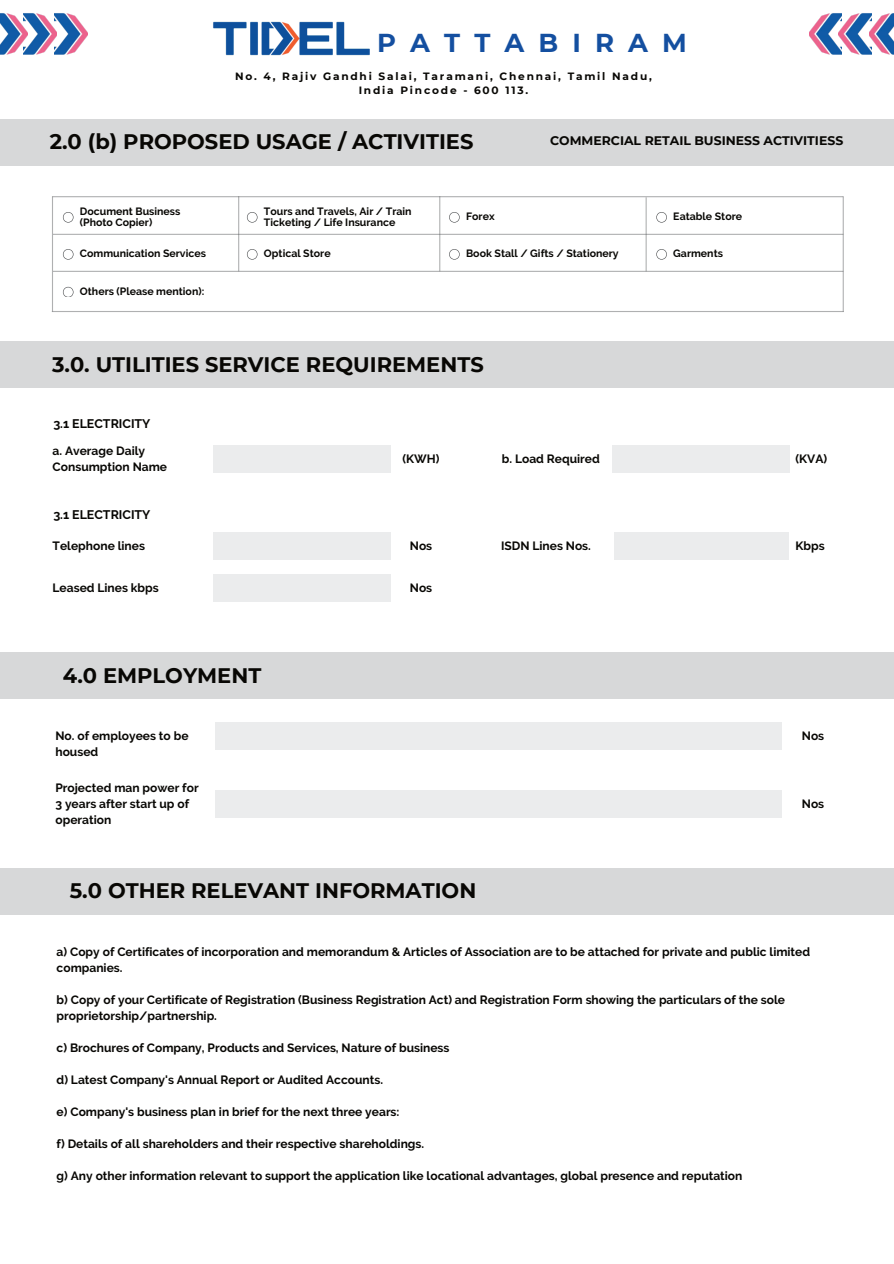
<style>
.page{position:relative;width:894px;height:1264px;background:#fff}
.page>*{position:absolute;margin:0;border:0;box-sizing:border-box;transform-origin:0 0}
.t1{font:700 25.8px "Montserrat";letter-spacing:.545em;color:#144fa0}
.t2{font:700 21px "Montserrat";color:#080704}
.t3{font:700 12.45px "Montserrat";color:#080704}
.t4{font:700 12.45px "Raleway";color:#080704}
.t5{font:700 12px/16px "Raleway";color:#080704}
.t6{font:700 10.5px/11.4px "Raleway";color:#080704}
.t7{font:700 10.5px/14.1px "Montserrat";letter-spacing:.17em;color:#080704;text-align:center}
</style>
<div class="page">
<div style="left:0;top:119px;width:893px;height:47px;background:#d7d8d9"></div>
<img style="left:0;top:13px;width:24px;height:42px">
<img style="left:24px;top:13px;width:63px;height:42px">
<img style="left:809px;top:13px;width:29px;height:42px">
<img style="left:838px;top:13px;width:55px;height:42px">
<div style="left:0;top:341px;width:893px;height:47px;background:#d7d8d9"></div>
<svg style="left:63px;top:212px;width:10px;height:10px"></svg>
<svg style="left:63px;top:249px;width:10px;height:10px"></svg>
<svg style="left:63px;top:287px;width:10px;height:10px"></svg>
<svg style="left:247px;top:212px;width:10px;height:10px"></svg>
<svg style="left:247px;top:249px;width:10px;height:10px"></svg>
<svg style="left:449px;top:212px;width:10px;height:10px"></svg>
<svg style="left:449px;top:249px;width:10px;height:10px"></svg>
<svg style="left:656px;top:212px;width:10px;height:10px"></svg>
<svg style="left:656px;top:249px;width:10px;height:10px"></svg>
<hr style="left:52px;top:196px;width:1px;height:115px;background:#4d4f51">
<hr style="left:53px;top:234px;width:790px;height:1px;background:#4d4f51">
<hr style="left:53px;top:271px;width:790px;height:1px;background:#4d4f51">
<hr style="left:52px;top:196px;width:791px;height:1px;background:#4d4f51">
<hr style="left:238px;top:196px;width:1px;height:75px;background:#4d4f51">
<hr style="left:439px;top:196px;width:1px;height:75px;background:#4d4f51">
<hr style="left:645px;top:197px;width:1px;height:74px;background:#4d4f51">
<hr style="left:52px;top:311px;width:791px;height:1px;background:#4d4f51">
<hr style="left:842px;top:196px;width:1px;height:116px;background:#4d4f51">
<div style="left:213px;top:445px;width:177px;height:28px;background:#ebeced"></div>
<div style="left:213px;top:532px;width:177px;height:27px;background:#ebeced"></div>
<div style="left:613px;top:532px;width:175px;height:27px;background:#ebeced"></div>
<div style="left:612px;top:445px;width:177px;height:28px;background:#ebeced"></div>
<div style="left:213px;top:574px;width:177px;height:28px;background:#ebeced"></div>
<div style="left:0;top:652px;width:893px;height:47px;background:#d7d8d9"></div>
<div style="left:215px;top:722px;width:566px;height:27px;background:#ebeced"></div>
<div style="left:215px;top:790px;width:566px;height:27px;background:#ebeced"></div>
<div style="left:0;top:868px;width:893px;height:47px;background:#d7d8d9"></div>
<img style="left:213px;top:21px;width:156px;height:34px">
<h1 class="t1" style="left:377px;top:25px;width:311px">PATTABIRAM</h1>
<p class="t7" style="left:235px;top:68px;width:418px">No. 4, Rajiv Gandhi Salai, Taramani, Chennai, Tamil Nadu,<br>India Pincode - 600 113.</p>
<h2 class="t2" style="left:50px;top:126px;width:425px">2.0 (b) PROPOSED USAGE / ACTIVITIES</h2>
<p class="t3" style="left:550px;top:132px;width:294px">COMMERCIAL RETAIL BUSINESS ACTIVITIESS</p>
<p class="t6" style="left:80px;top:205px;width:102px">Document Business (Photo Copier)</p>
<p class="t6" style="left:80px;top:248px;width:127px">Communication Services</p>
<p class="t6" style="left:80px;top:286px;width:126px">Others (Please mention):</p>
<p class="t6" style="left:264px;top:205px;width:149px">Tours and Travels, Air / Train<br>Ticketing / Life Insurance</p>
<p class="t6" style="left:264px;top:248px;width:68px">Optical Store</p>
<p class="t6" style="left:466px;top:211px;width:30px">Forex</p>
<p class="t6" style="left:466px;top:248px;width:154px">Book Stall / Gifts / Stationery</p>
<h2 class="t2" style="left:52px;top:349px;width:433px">3.0. UTILITIES SERVICE REQUIREMENTS</h2>
<p class="t4" style="left:53px;top:416px;width:99px">3.1 ELECTRICITY</p>
<p class="t6" style="left:673px;top:211px;width:70px">Eatable Store</p>
<p class="t6" style="left:673px;top:248px;width:51px">Garments</p>
<p class="t5" style="left:53px;top:443px;width:116px">a. Average Daily<br>Consumption Name</p>
<p class="t5" style="left:502px;top:451px;width:99px">b. Load Required</p>
<p class="t5" style="left:402px;top:451px;width:39px">(KWH)</p>
<p class="t5" style="left:795px;top:451px;width:33px">(KVA)</p>
<p class="t4" style="left:53px;top:508px;width:99px">3.1 ELECTRICITY</p>
<p class="t5" style="left:53px;top:537px;width:94px">Telephone lines</p>
<p class="t5" style="left:53px;top:580px;width:108px">Leased Lines kbps</p>
<p class="t5" style="left:409px;top:537px;width:24px">Nos</p>
<p class="t5" style="left:409px;top:580px;width:24px">Nos</p>
<p class="t5" style="left:501px;top:537px;width:91px">ISDN Lines Nos.</p>
<p class="t5" style="left:795px;top:537px;width:31px">Kbps</p>
<h2 class="t2" style="left:63px;top:660px;width:200px">4.0 EMPLOYMENT</h2>
<p class="t5" style="left:55px;top:727px;width:135px">No. of employees to be housed</p>
<p class="t5" style="left:55px;top:779px;width:145px">Projected man power for<br>3 years after start up of operation</p>
<h2 class="t2" style="left:70px;top:875px;width:408px">5.0 OTHER RELEVANT INFORMATION</h2>
<p class="t5" style="left:801px;top:727px;width:24px">Nos</p>
<p class="t5" style="left:801px;top:795px;width:24px">Nos</p>
<p class="t5" style="left:57px;top:944px;width:754px">a) Copy of Certificates of incorporation and memorandum &amp; Articles of Association are to be attached for private and public limited companies.</p>
<p class="t5" style="left:57px;top:992px;width:729px">b) Copy of your Certificate of Registration (Business Registration Act) and Registration Form showing the particulars of the sole proprietorship/partnership.</p>
<p class="t5" style="left:57px;top:1040px;width:394px">c) Brochures of Company, Products and Services, Nature of business</p>
<p class="t5" style="left:57px;top:1072px;width:328px">d) Latest Company's Annual Report or Audited Accounts.</p>
<p class="t5" style="left:57px;top:1104px;width:344px">e) Company's business plan in brief for the next three years:</p>
<p class="t5" style="left:57px;top:1136px;width:369px">f) Details of all shareholders and their respective shareholdings.</p>
<p class="t5" style="left:57px;top:1168px;width:687px">g) Any other information relevant to support the application like locational advantages, global presence and reputation</p>
</div>
